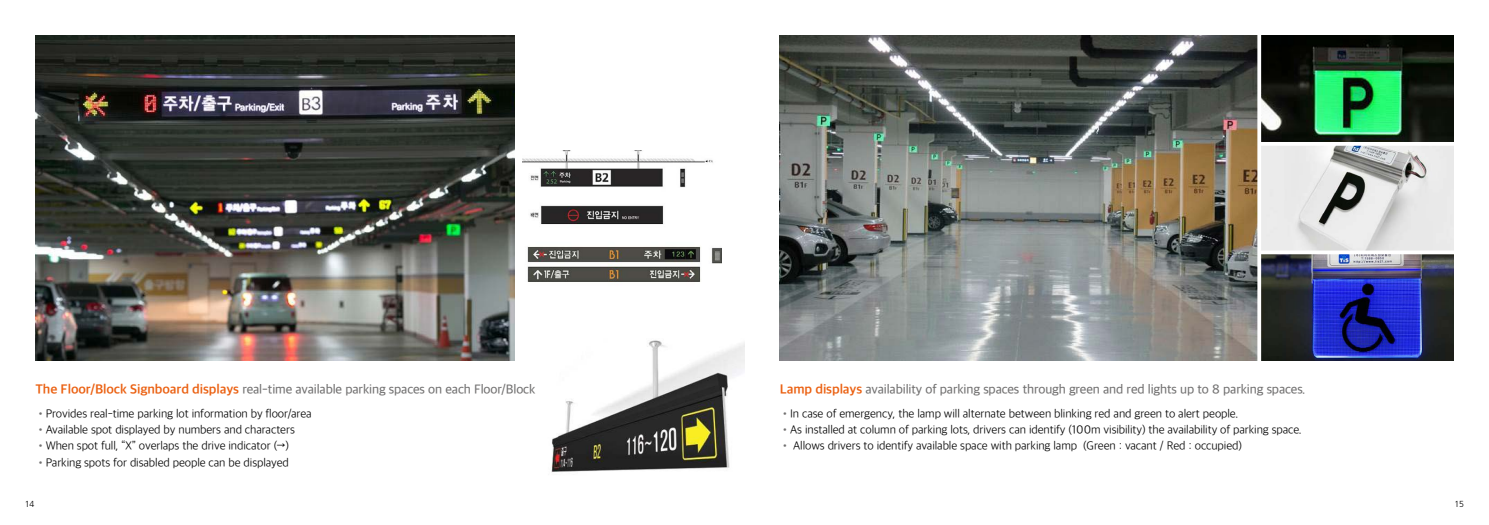
<style>
.page{position:relative;width:1489px;height:525px;background:#fff}
.page>*{position:absolute;margin:0;border:0;box-sizing:border-box;transform-origin:0 0}
.t1{font:12.5px "SD Gothic Neoa e Md";letter-spacing:-.01em;color:#727171}
.t2{font:11.25px "SD Gothic Neoa c Lt";letter-spacing:-.01em;color:#000}
.t3{font:300 8.75px "Frutiger LT Std";color:#000}
.s1{font-family:"SD Gothic Neoa g Bd";color:#eb6112}
.s2{color:#727171}
</style>
<div class="page">
<img style="left:35px;top:35px;width:479px;height:325px">
<img style="left:780px;top:35px;width:673px;height:325px">
<img style="left:523px;top:150px;width:198px;height:132px">
<img style="left:551px;top:340px;width:193px;height:132px">
<hr style="left:1259px;top:142px;width:198px;height:4px;background:#fff">
<hr style="left:1259px;top:250px;width:198px;height:4px;background:#fff">
<hr style="left:1257px;top:32px;width:3px;height:333px;background:#fff">
<p class="t1" style="left:35px;top:383px;width:501px"><span class="s1">The Floor/Block Signboard displays</span> real-time available parking spaces on each Floor/Block</p>
<p class="t2" style="left:35px;top:407px;width:278px"><span class="s2">•</span>Provides real-time parking lot information by floor/area</p>
<p class="t2" style="left:35px;top:424px;width:261px"><span class="s2">•</span>Available spot displayed by numbers and characters</p>
<p class="t2" style="left:35px;top:440px;width:255px"><span class="s2">•</span>When spot full, “X” overlaps the drive indicator (→)</p>
<p class="t2" style="left:35px;top:456px;width:255px"><span class="s2">•</span>Parking spots for disabled people can be displayed</p>
<p class="t1" style="left:780px;top:383px;width:527px"><span class="s1">Lamp displays</span> availability of parking spaces through green and red lights up to 8 parking spaces.</p>
<p class="t2" style="left:780px;top:407px;width:460px"><span class="s2">•</span>In case of emergency, the lamp will alternate between blinking red and green to alert people.</p>
<p class="t2" style="left:780px;top:424px;width:523px"><span class="s2">•</span>As installed at column of parking lots, drivers can identify (100m visibility) the availability of parking space.</p>
<p class="t2" style="left:780px;top:440px;width:463px"><span class="s2">•</span> Allows drivers to identify available space with parking lamp (Green : vacant / Red : occupied)</p>
<p class="t3" style="left:25px;top:499px;width:11px">14</p>
<p class="t3" style="left:1454px;top:499px;width:11px">15</p>
</div>
